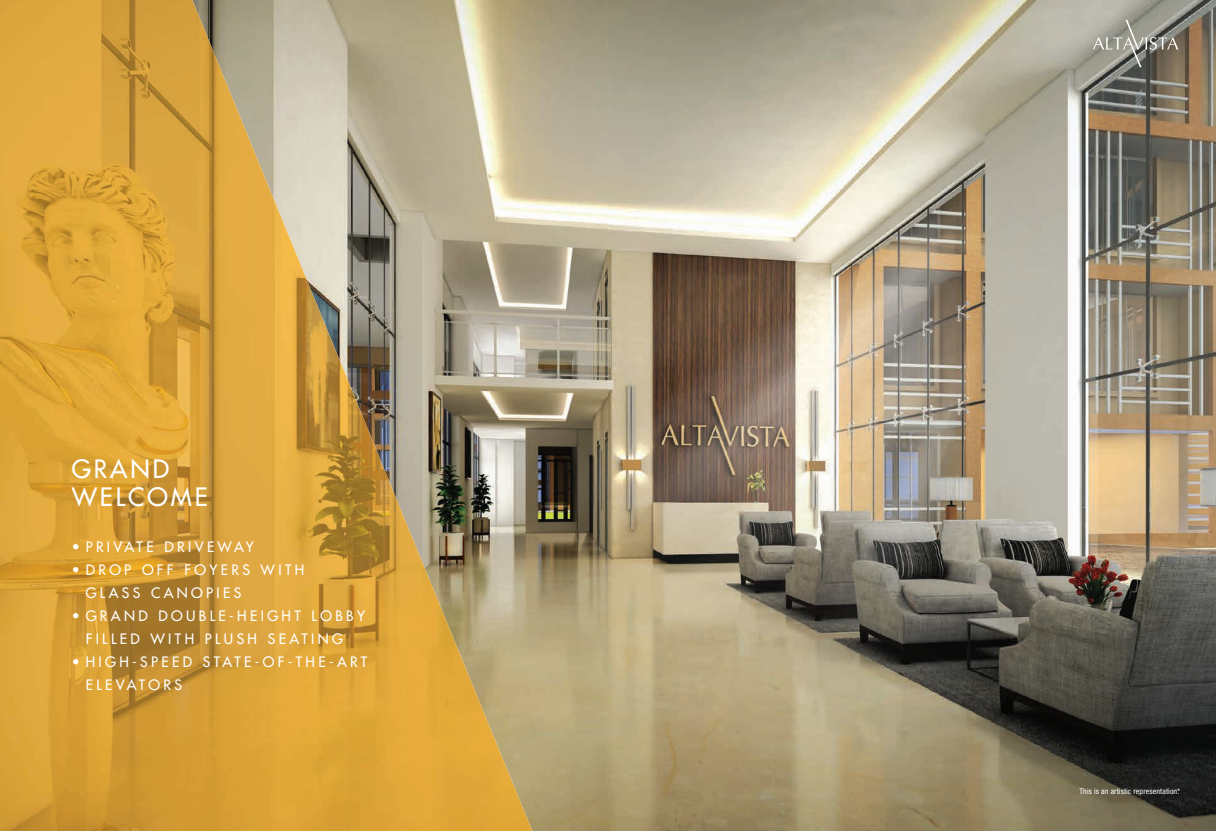
<style>
.page{position:relative;width:1216px;height:831px;background:#fff}
.page>*{position:absolute;margin:0;border:0;box-sizing:border-box;transform-origin:0 0}
.t1{font:24.68px/27.8px "Futura LT";letter-spacing:.12em;color:#fff}
.t2{font:14px/23px "Futura LT";letter-spacing:.24em;color:#fff}
.t3{font:condensed 7.88px "Helvetica Neue LT Std";letter-spacing:.015em;color:#fff}
</style>
<div class="page">
<img style="left:219px;top:0;width:996px;height:831px">
<img style="left:0;top:0;width:219px;height:831px">
<img style="left:219px;top:65px;width:32px;height:766px">
<img style="left:250px;top:142px;width:32px;height:689px">
<img style="left:281px;top:218px;width:32px;height:613px">
<img style="left:313px;top:295px;width:31px;height:536px">
<img style="left:344px;top:371px;width:32px;height:460px">
<img style="left:375px;top:448px;width:32px;height:383px">
<img style="left:407px;top:525px;width:32px;height:306px">
<img style="left:438px;top:601px;width:32px;height:230px">
<img style="left:469px;top:678px;width:32px;height:153px">
<img style="left:501px;top:754px;width:31px;height:77px">
<svg style="left:1092px;top:20px;width:86px;height:47px;background:#929086"></svg>
<h1 class="t1" style="left:72px;top:455px;width:138px">GRAND<br>WELCOME</h1>
<p class="t2" style="left:72px;top:535px;width:184px">• PRIVATE DRIVEWAY</p>
<p class="t2" style="left:86px;top:558px;width:220px;text-indent:-14px">• DROP OFF FOYERS WITH<br>GLASS CANOPIES</p>
<p class="t2" style="left:72px;top:604px;width:295px;text-align:center">• GRAND DOUBLE-HEIGHT LOBBY<br>FILLED WITH PLUSH SEATING</p>
<p class="t2" style="left:86px;top:650px;width:283px;text-indent:-14px">• HIGH-SPEED STATE-OF-THE-ART<br>ELEVATORS</p>
<p class="t3" style="left:1079px;top:786px;width:102px">This is an artistic representation*.</p>
</div>
